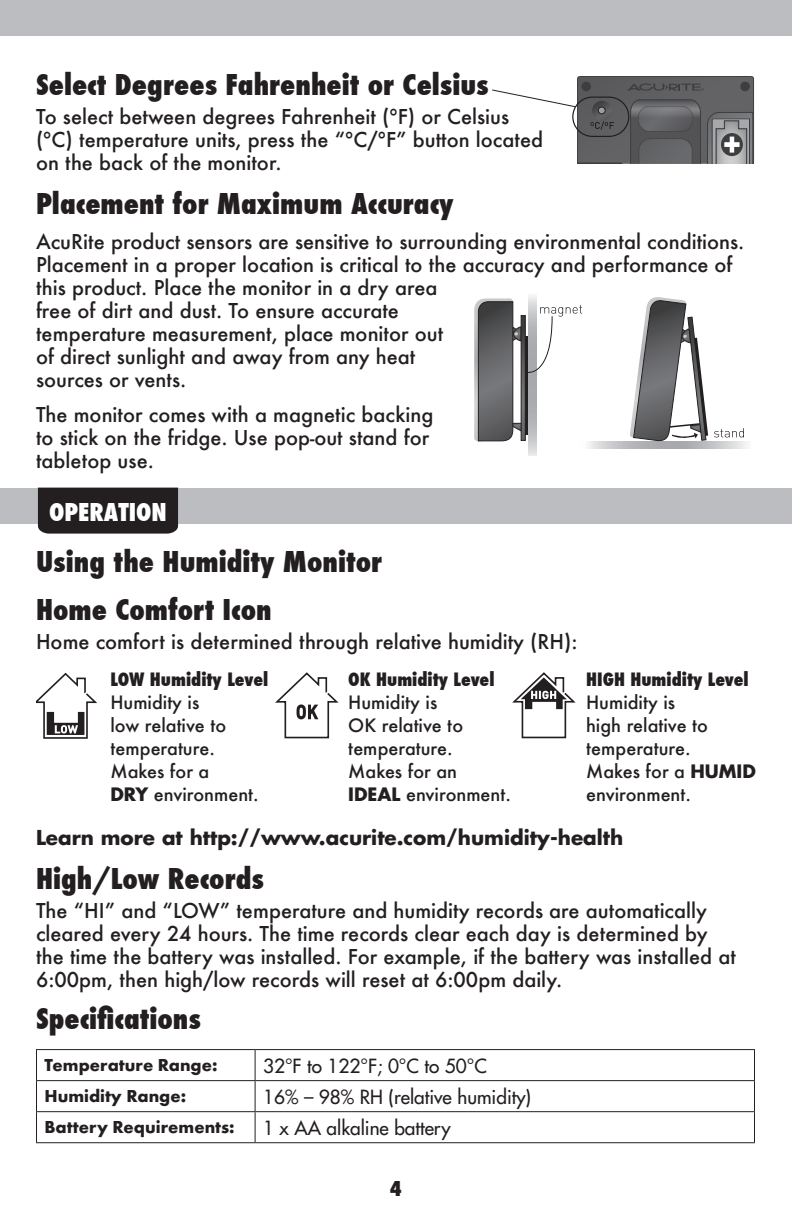
<style>
.page{position:relative;width:792px;height:1224px;background:#fff}
.page>*{position:absolute;margin:0;border:0;box-sizing:border-box;transform-origin:0 0}
.t1{font:800 condensed 28px "Futura";color:#231f20}
.t2{font:800 condensed 24px "Futura";color:#fff}
.t3{font:500 20px/23px "Futura";color:#231f20}
.t4{font:700 20px "Futura";color:#231f20}
.t5{font:800 condensed 20px "Futura";color:#231f20}
.t6{font:19px "Futura";color:#231f20}
.t7{font:500 18px "Futura";color:#231f20}
.t8{font:700 18px "Futura T";color:#231f20}
.t9{font:800 condensed 18px "Futura";color:#231f20}
.s1{font-weight:700}
</style>
<div class="page">
<div style="left:0;top:0;width:792px;height:36px;background:#bcbdc0"></div>
<svg style="left:588px;top:441px;width:159px;height:8px"></svg>
<hr style="left:36px;top:1049px;width:219px;height:1px;background:#231f20">
<hr style="left:36px;top:1050px;width:1px;height:30px;background:#231f20">
<hr style="left:255px;top:1049px;width:500px;height:1px;background:#231f20">
<hr style="left:255px;top:1050px;width:1px;height:30px;background:#231f20">
<hr style="left:754px;top:1050px;width:1px;height:30px;background:#231f20">
<hr style="left:36px;top:1080px;width:219px;height:1px;background:#231f20">
<hr style="left:36px;top:1081px;width:1px;height:30px;background:#231f20">
<hr style="left:255px;top:1080px;width:500px;height:1px;background:#231f20">
<hr style="left:255px;top:1081px;width:1px;height:30px;background:#231f20">
<hr style="left:754px;top:1081px;width:1px;height:30px;background:#231f20">
<hr style="left:36px;top:1111px;width:219px;height:1px;background:#231f20">
<hr style="left:36px;top:1112px;width:1px;height:30px;background:#231f20">
<hr style="left:255px;top:1111px;width:500px;height:1px;background:#231f20">
<hr style="left:255px;top:1112px;width:1px;height:30px;background:#231f20">
<hr style="left:754px;top:1112px;width:1px;height:30px;background:#231f20">
<hr style="left:36px;top:1142px;width:219px;height:1px;background:#231f20">
<hr style="left:255px;top:1142px;width:500px;height:1px;background:#231f20">
<svg style="left:492px;top:76px;width:262px;height:88px"></svg>
<svg style="left:528px;top:296px;width:8px;height:160px"></svg>
<svg style="left:714px;top:428px;width:30px;height:9px"></svg>
<svg style="left:630px;top:297px;width:78px;height:145px"></svg>
<svg style="left:474px;top:298px;width:108px;height:143px"></svg>
<div style="left:0;top:488px;width:792px;height:36px;background:#bcbdc0"></div>
<div style="left:38px;top:488px;width:140px;height:46px;background:#231f20"></div>
<svg style="left:36px;top:673px;width:61px;height:66px"></svg>
<svg style="left:275px;top:672px;width:64px;height:66px"></svg>
<svg style="left:512px;top:672px;width:64px;height:66px"></svg>
<p class="t1" style="left:36px;top:66px;width:454px">Select Degrees Fahrenheit or Celsius</p>
<p class="t3" style="left:36px;top:105px;width:509px">To select between degrees Fahrenheit (ºF) or Celsius (ºC) temperature units, press the “ºC/ºF” button located on the back of the monitor.</p>
<p class="t1" style="left:36px;top:185px;width:419px">Placement for Maximum Accuracy</p>
<p class="t3" style="left:36px;top:230px;width:710px">AcuRite product sensors are sensitive to surrounding environmental conditions.<br>Placement in a proper location is critical to the accuracy and performance of this product. Place the monitor in a dry area<br>free of dirt and dust. To ensure accurate<br>temperature measurement, place monitor out<br>of direct sunlight and away from any heat<br>sources or vents.</p>
<p class="t3" style="left:36px;top:403px;width:399px">The monitor comes with a magnetic backing to stick on the fridge. Use pop-out stand for tabletop use.</p>
<p class="t2" style="left:49px;top:495px;width:119px">OPERATION</p>
<p class="t1" style="left:36px;top:543px;width:348px">Using the Humidity Monitor</p>
<p class="t1" style="left:36px;top:591px;width:237px">Home Comfort Icon</p>
<p class="t3" style="left:36px;top:630px;width:543px">Home comfort is determined through relative humidity (RH):</p>
<p class="t9" style="left:110px;top:667px;width:159px">LOW Humidity Level</p>
<p class="t9" style="left:348px;top:667px;width:148px">OK Humidity Level</p>
<p class="t9" style="left:586px;top:667px;width:164px">HIGH Humidity Level</p>
<p class="t7" style="left:110px;top:690px;width:91px">Humidity is</p>
<p class="t7" style="left:348px;top:690px;width:91px">Humidity is</p>
<p class="t7" style="left:586px;top:690px;width:91px">Humidity is</p>
<p class="t7" style="left:110px;top:713px;width:117px">low relative to</p>
<p class="t7" style="left:348px;top:713px;width:116px">OK relative to</p>
<p class="t7" style="left:586px;top:713px;width:123px">high relative to</p>
<p class="t7" style="left:110px;top:736px;width:106px">temperature.</p>
<p class="t7" style="left:348px;top:736px;width:106px">temperature.</p>
<p class="t7" style="left:586px;top:736px;width:106px">temperature.</p>
<p class="t7" style="left:110px;top:759px;width:101px">Makes for a</p>
<p class="t7" style="left:348px;top:759px;width:110px">Makes for an</p>
<p class="t7" style="left:586px;top:759px;width:171px">Makes for a <span class="s1">HUMID</span></p>
<p class="t7" style="left:110px;top:782px;width:150px"><span class="s1">DRY</span> environment.</p>
<p class="t7" style="left:348px;top:782px;width:164px"><span class="s1">IDEAL</span> environment.</p>
<p class="t7" style="left:586px;top:782px;width:106px">environment.</p>
<h5 class="t4" style="left:36px;top:824px;width:589px">Learn more at http://www.acurite.com/humidity-health</h5>
<p class="t1" style="left:36px;top:860px;width:230px">High/Low Records</p>
<p class="t3" style="left:36px;top:899px;width:701px">The “HI” and “LOW” temperature and humidity records are automatically cleared every 24 hours. The time records clear each day is determined by the time the battery was installed. For example, if the battery was installed at 6:00pm, then high/low records will reset at 6:00pm daily.</p>
<p class="t1" style="left:36px;top:1000px;width:166px">Specifications</p>
<p class="t8" style="left:44px;top:1054px;width:175px">Temperature Range:</p>
<p class="t6" style="left:263px;top:1053px;width:225px">32°F to 122°F; 0°C to 50°C</p>
<p class="t8" style="left:44px;top:1086px;width:143px">Humidity Range:</p>
<p class="t6" style="left:263px;top:1084px;width:270px">16% – 98% RH (relative humidity)</p>
<p class="t8" style="left:44px;top:1117px;width:192px">Battery Requirements:</p>
<p class="t6" style="left:263px;top:1115px;width:189px">1 x AA alkaline battery</p>
<p class="t5" style="left:390px;top:1175px;width:14px">4</p>
</div>
